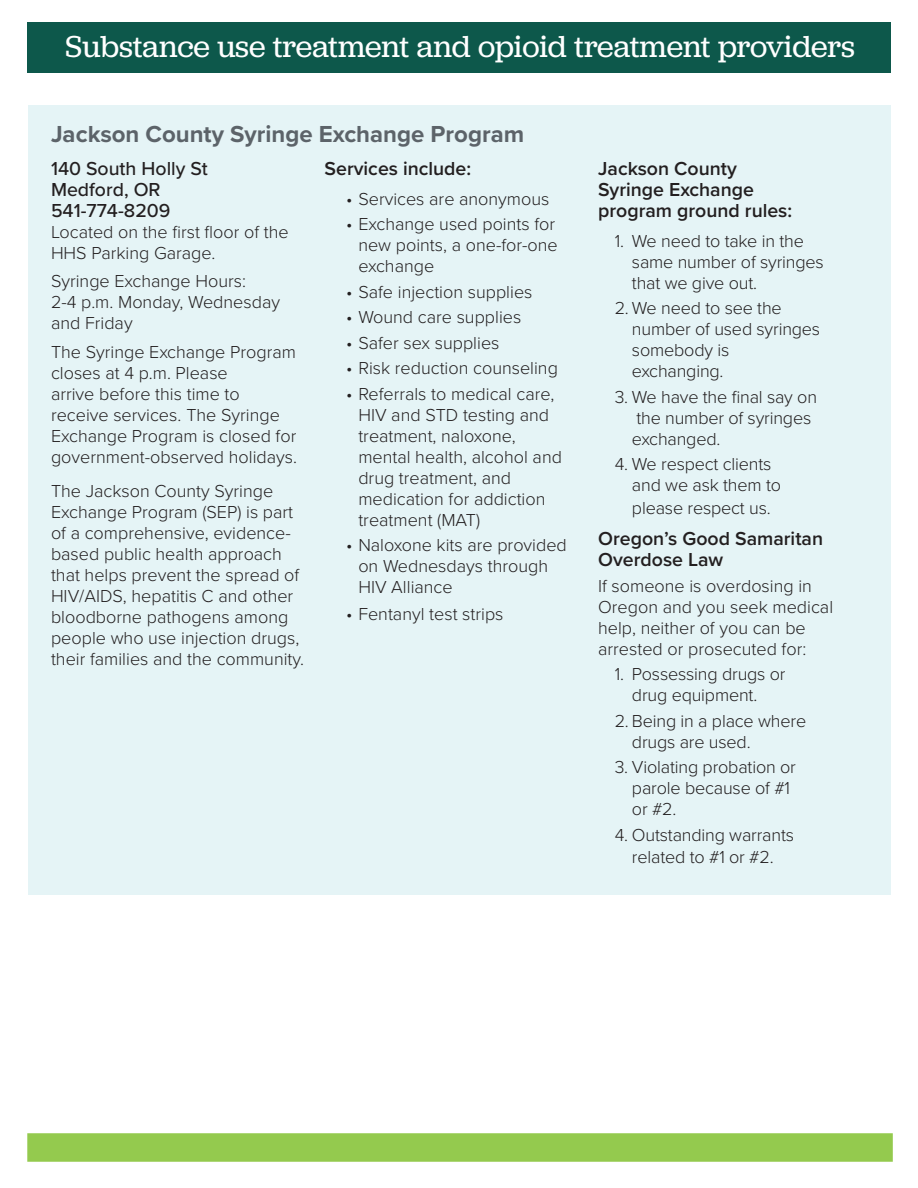
<style>
.page{position:relative;width:918px;height:1188px;background:#fff}
.page>*{position:absolute;margin:0;border:0;box-sizing:border-box;transform-origin:0 0}
.t1{font:31.5px "Jubilat";color:#fff}
.Subhead_-clinic_name{font:700 24px "Proxima Nova";color:#5c6369}
.subhead-svcs{font:600 19.5px/21px "Proxima Nova";color:#231f20}
.Body{font:500 19.5px/21px "Proxima Nova";color:#231f20}
.Body_Copy{font:300 18px/21px "Proxima Nova";color:#231f20}
.Body-2{font:300 18px/21px "Proxima Nova";color:#231f20}
</style>
<div class="page">
<div style="left:27px;top:1133px;width:866px;height:29px;background:#94ca4e;border:2px solid #94ca4e"></div>
<div style="left:28px;top:105px;width:863px;height:790px;background:#e5f4f6"></div>
<div style="left:27px;top:22px;width:864px;height:51px;background:#0d584b"></div>
<p class="t1" style="left:65px;top:26px;width:791px">Substance use treatment and opioid treatment providers</p>
<p class="Subhead_-clinic_name" style="left:51px;top:116px;width:475px">Jackson County Syringe Exchange Program</p>
<p class="Body" style="left:51px;top:157px;width:158px">140 South Holly St<br>Medford, OR<br>541-774-8209</p>
<p class="Body-2" style="left:51px;top:220px;width:239px">Located on the first floor of the<br>HHS Parking Garage.</p>
<p class="Body-2" style="left:51px;top:270px;width:231px">Syringe Exchange Hours:<br>2-4 p.m. Monday, Wednesday and Friday</p>
<p class="Body_Copy" style="left:51px;top:340px;width:248px">The Syringe Exchange Program closes at 4 p.m. Please<br>arrive before this time to receive services. The Syringe<br>Exchange Program is closed for government-observed holidays.</p>
<p class="Body_Copy" style="left:51px;top:480px;width:255px">The Jackson County Syringe<br>Exchange Program (SEP) is part of a comprehensive, evidence&shy;based public health approach that helps prevent the spread of<br>HIV/AIDS, hepatitis C and other bloodborne pathogens among people who use injection drugs, their families and the community.</p>
<p class="subhead-svcs" style="left:325px;top:157px;width:148px">Services include:</p>
<p class="Body_Copy" style="left:346px;top:187px;width:205px">• Services are anonymous</p>
<p class="Body_Copy" style="left:358px;top:213px;width:201px;text-indent:-12px">• Exchange used points for new points, a one-for-one exchange</p>
<p class="Body_Copy" style="left:346px;top:280px;width:188px">• Safe injection supplies</p>
<p class="Body_Copy" style="left:346px;top:306px;width:177px">• Wound care supplies</p>
<p class="Body_Copy" style="left:346px;top:331px;width:155px">• Safer sex supplies</p>
<p class="Body_Copy" style="left:346px;top:357px;width:213px">• Risk reduction counseling</p>
<p class="Body_Copy" style="left:358px;top:382px;width:205px;text-indent:-12px">• Referrals to medical care,<br>HIV and STD testing and treatment, naloxone, mental health, alcohol and drug treatment, and medication for addiction treatment (MAT)</p>
<p class="Body_Copy" style="left:358px;top:534px;width:210px;text-indent:-12px">• Naloxone kits are provided on Wednesdays through<br>HIV Alliance</p>
<p class="Body_Copy" style="left:346px;top:603px;width:159px">• Fentanyl test strips</p>
<p class="subhead-svcs" style="left:598px;top:157px;width:196px">Jackson County<br>Syringe Exchange program ground rules:</p>
<p class="Body_Copy" style="left:632px;top:229px;width:193px;text-indent:-17px">1. We need to take in the same number of syringes that we give out.</p>
<p class="Body_Copy" style="left:632px;top:297px;width:190px;text-indent:-17px">2. We need to see the number of used syringes somebody is exchanging.</p>
<p class="Body_Copy" style="left:632px;top:385px;width:187px;text-indent:-17px">3. We have the final say on the number of syringes exchanged.</p>
<p class="Body_Copy" style="left:632px;top:453px;width:151px;line-height:21.8px;text-indent:-17px">4. We respect clients and we ask them to please respect us.</p>
<p class="subhead-svcs" style="left:598px;top:528px;width:226px">Oregon’s Good Samaritan<br>Overdose Law</p>
<p class="Body_Copy" style="left:598px;top:574px;width:237px">If someone is overdosing in<br>Oregon and you seek medical help, neither of you can be arrested or prosecuted for:</p>
<p class="Body_Copy" style="left:632px;top:663px;width:155px;text-indent:-17px">1. Possessing drugs or drug equipment.</p>
<p class="Body_Copy" style="left:632px;top:709px;width:176px;text-indent:-17px">2. Being in a place where drugs are used.</p>
<p class="Body_Copy" style="left:632px;top:756px;width:166px;text-indent:-17px">3. Violating probation or parole because of #1 or #2.</p>
<p class="Body_Copy" style="left:615px;top:823px;width:181px;line-height:22.5px;text-align:center">4. Outstanding warrants related to #1 or #2.</p>
</div>
